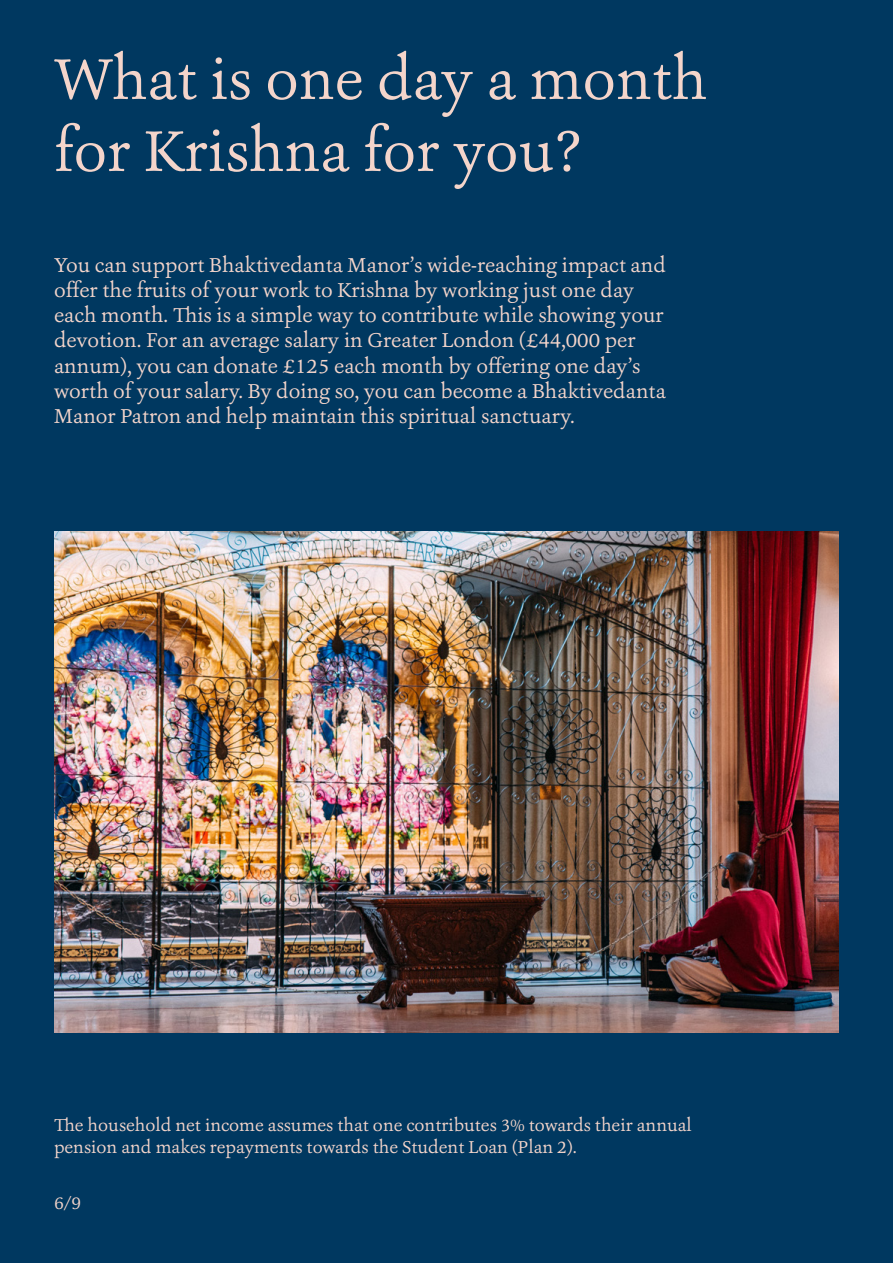
<style>
.page{position:relative;width:893px;height:1263px;background:#003860}
.page>*{position:absolute;margin:0;border:0;box-sizing:border-box;transform-origin:0 0}
.t1{font:60px/72px "Ashbury";color:#f4d5cb}
.t2{font:21px/25.2px "Ashbury";color:#f4d5cb}
.t3{font:18px/21.6px "Ashbury";color:#f4d5cb}
</style>
<div class="page">
<img style="left:54px;top:531px;width:785px;height:502px">
<h1 class="t1" style="left:54px;top:43px;width:655px">What is one day a month for Krishna for you?</h1>
<p class="t2" style="left:54px;top:252px;width:613px">You can support Bhaktivedanta Manor’s wide-reaching impact and offer the fruits of your work to Krishna by working just one day each month. This is a simple way to contribute while showing your devotion. For an average salary in Greater London (£44,000 per annum), you can donate £125 each month by offering one day’s worth of your salary. By doing so, you can become a Bhaktivedanta Manor Patron and help maintain this spiritual sanctuary.</p>
<p class="t3" style="left:54px;top:1114px;width:639px">The household net income assumes that one contributes 3% towards their annual pension and makes repayments towards the Student Loan (Plan 2).</p>
<p class="t3" style="left:54px;top:1192px;width:29px">6/9</p>
</div>
